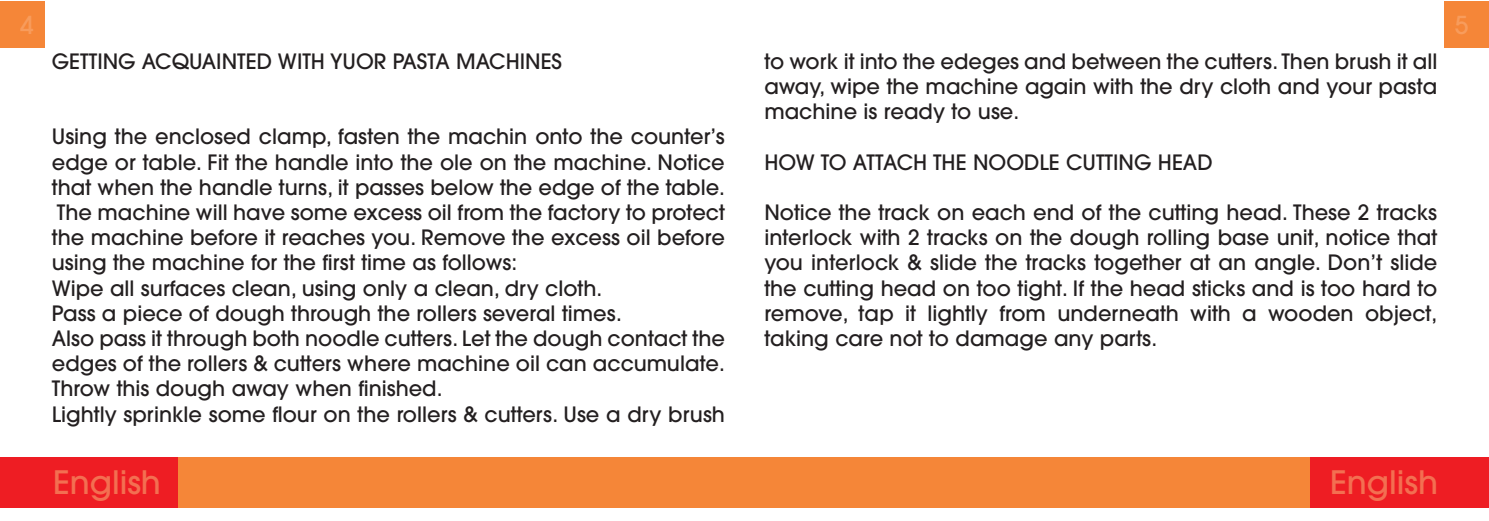
<style>
.page{position:relative;width:1489px;height:521px;background:#fff}
.page>*{position:absolute;margin:0;border:0;box-sizing:border-box;transform-origin:0 0}
.t1{font:500 32.02px "Avant Garde";color:#f36f51}
.t2{font:500 24.68px "Avant Garde";color:#f89c5c}
.t3{font:500 21px/25.2px "Avant Garde";color:#231f20;text-align:justify}
</style>
<div class="page">
<div style="left:1444px;top:1px;width:44px;height:46px;background:#f58638"></div>
<div style="left:1310px;top:457px;width:178px;height:51px;background:#ee1d23"></div>
<div style="left:0;top:1px;width:45px;height:46px;background:#f58638"></div>
<div style="left:0;top:457px;width:179px;height:51px;background:#ee1d23"></div>
<div style="left:178px;top:457px;width:1132px;height:51px;background:#f58638"></div>
<p class="t2" style="left:20px;top:15px;width:15px">4</p>
<p class="t3" style="left:52px;top:50px;width:511px">GETTING ACQUAINTED WITH YUOR PASTA MACHINES</p>
<p class="t3" style="left:52px;top:126px;width:674px;text-align:left">Using the enclosed clamp, fasten the machin onto the counter’s edge or table. Fit the handle into the ole on the machine. Notice that when the handle turns, it passes below the edge of the table.<br>The machine will have some excess oil from the factory to protect the machine before it reaches you. Remove the excess oil before using the machine for the first time as follows:<br>Wipe all surfaces clean, using only a clean, dry cloth.<br>Pass a piece of dough through the rollers several times.<br>Also pass it through both noodle cutters. Let the dough contact the edges of the rollers &amp; cutters where machine oil can accumulate.<br>Throw this dough away when finished.<br>Lightly sprinkle some flour on the rollers &amp; cutters. Use a dry brush</p>
<h1 class="t1" style="left:53px;top:470px;width:109px">English</h1>
<p class="t3" style="left:764px;top:50px;width:674px">to work it into the edeges and between the cutters. Then brush it all away, wipe the machine again with the dry cloth and your pasta machine is ready to use.</p>
<p class="t3" style="left:764px;top:151px;width:450px">HOW TO ATTACH THE NOODLE CUTTING HEAD</p>
<p class="t3" style="left:764px;top:202px;width:674px">Notice the track on each end of the cutting head. These 2 tracks interlock with 2 tracks on the dough rolling base unit, notice that you interlock &amp; slide the tracks together at an angle. Don’t slide the cutting head on too tight. If the head sticks and is too hard to remove, tap it lightly from underneath with a wooden object, taking care not to damage any parts.</p>
<p class="t2" style="left:1454px;top:15px;width:15px">5</p>
<h1 class="t1" style="left:1329px;top:470px;width:109px">English</h1>
</div>
